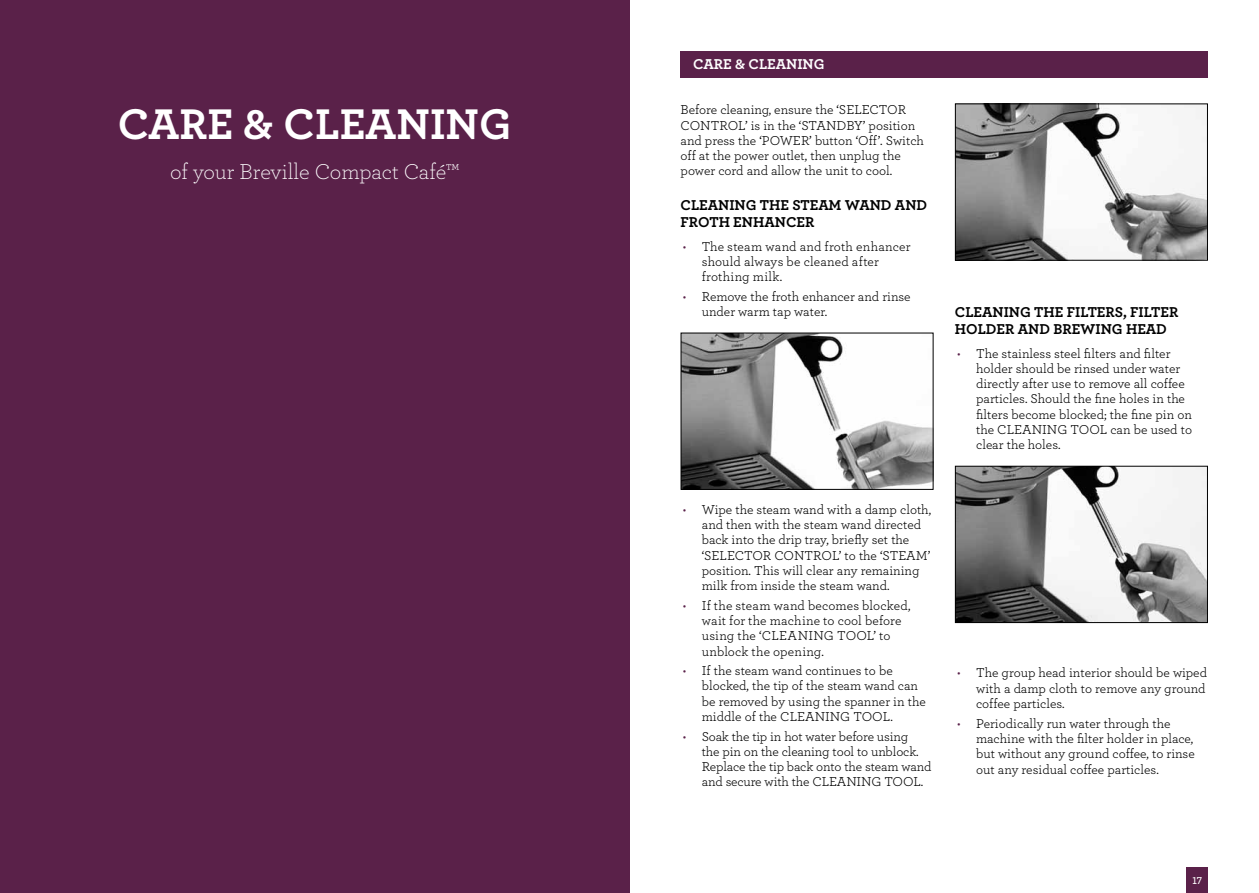
<style>
.page{position:relative;width:1259px;height:893px;background:#fff}
.page>*{position:absolute;margin:0;border:0;box-sizing:border-box;transform-origin:0 0}
.t1{font:45px "Archer Bold LF";color:#fff}
.t2{font:22.5px "Archer Light LF";letter-spacing:-.005em;color:#fff}
.t3{font:15px "Archer Bold LF";color:#000}
.t4{font:15px "Archer Bold LF";color:#fff}
.t5{font:13.5px/15.3px "Archer Book LF";color:#000}
.t6{font:10.5px "Archer Semibold LF";color:#fff}
.s1{color:#5a2149}
</style>
<div class="page">
<div style="left:0;top:0;width:629px;height:893px;background:#5a2149"></div>
<div style="left:1186px;top:867px;width:22px;height:26px;background:#5a2149"></div>
<div style="left:680px;top:51px;width:528px;height:27px;background:#5a2149"></div>
<img style="left:682px;top:335px;width:249px;height:153px">
<div style="left:680px;top:333px;width:253px;height:157px;border:1px solid #000"></div>
<img style="left:957px;top:105px;width:249px;height:154px">
<div style="left:955px;top:103px;width:253px;height:158px;border:1px solid #000"></div>
<img style="left:957px;top:468px;width:249px;height:153px">
<div style="left:955px;top:466px;width:253px;height:157px;border:1px solid #000"></div>
<h1 class="t1" style="left:118px;top:96px;width:395px">CARE &amp; CLEANING</h1>
<h2 class="t2" style="left:170px;top:158px;width:291px">of your Breville Compact Café™</h2>
<p class="t4" style="left:693px;top:55px;width:21px">CARE</p>
<p class="t4" style="left:735px;top:55px;width:35px">&amp; CLEANING</p>
<p class="t5" style="left:680px;top:102px;width:245px">Before cleaning, ensure the ‘SELECTOR CONTROL’ is in the ‘STANDBY’ position and press the ‘POWER’ button ‘Off’. Switch off at the power outlet, then unplug the power cord and allow the unit to cool.</p>
<p class="t3" style="left:680px;top:195px;width:21px">CLEANING</p>
<p class="t3" style="left:760px;top:195px;width:52px">THE STEAM</p>
<p class="t3" style="left:845px;top:195px;width:13px">WAN</p>
<p class="t3" style="left:881px;top:195px;width:48px">D AND</p>
<p class="t3" style="left:680px;top:213px;width:20px">FROTH</p>
<p class="t3" style="left:733px;top:213px;width:20px">ENHANCER</p>
<p class="t5" style="left:702px;top:238px;width:210px;text-indent:-19px"><span class="s1">•</span> The steam wand and froth enhancer should always be cleaned after frothing milk.</p>
<p class="t5" style="left:702px;top:288px;width:210px;text-indent:-19px"><span class="s1">•</span> Remove the froth enhancer and rinse under warm tap water.</p>
<p class="t5" style="left:702px;top:501px;width:231px;text-indent:-19px"><span class="s1">•</span> Wipe the steam wand with a damp cloth, and then with the steam wand directed back into the drip tray, briefly set the ‘SELECTOR CONTROL’ to the ‘STEAM’ position. This will clear any remaining milk from inside the steam wand.</p>
<p class="t5" style="left:702px;top:597px;width:210px;text-indent:-19px"><span class="s1">•</span> If the steam wand becomes blocked, wait for the machine to cool before using the ‘CLEANING TOOL’ to unblock the opening.</p>
<p class="t5" style="left:702px;top:663px;width:225px;text-indent:-19px"><span class="s1">•</span> If the steam wand continues to be blocked, the tip of the steam wand can be removed by using the spanner in the middle of the CLEANING TOOL.</p>
<p class="t5" style="left:702px;top:728px;width:231px;text-indent:-19px"><span class="s1">•</span> Soak the tip in hot water before using<br>the pin on the cleaning tool to unblock.<br>Replace the tip back onto the steam wand and secure with the CLEANING TOOL.</p>
<p class="t3" style="left:955px;top:302px;width:21px">CLEANING</p>
<p class="t3" style="left:1034px;top:302px;width:50px">THE FILTERS</p>
<p class="t3" style="left:1123px;top:302px;width:25px">, FILTER</p>
<p class="t3" style="left:955px;top:319px;width:11px">HOL</p>
<p class="t3" style="left:986px;top:319px;width:120px">DER AND BREWING</p>
<p class="t3" style="left:1126px;top:319px;width:11px">HEA</p>
<p class="t3" style="left:1156px;top:319px;width:12px">D</p>
<p class="t5" style="left:976px;top:345px;width:217px;text-indent:-19px"><span class="s1">•</span> The stainless steel filters and filter holder should be rinsed under water directly after use to remove all coffee particles. Should the fine holes in the filters become blocked; the fine pin on the CLEANING TOOL can be used to clear the holes.</p>
<p class="t5" style="left:976px;top:665px;width:232px;text-align:justify;text-indent:-19px"><span class="s1">•</span> The group head interior should be wiped with a damp cloth to remove any ground coffee particles.</p>
<p class="t5" style="left:976px;top:715px;width:220px;text-indent:-19px"><span class="s1">•</span> Periodically run water through the machine with the filter holder in place, but without any ground coffee, to rinse out any residual coffee particles.</p>
<p class="t6" style="left:1192px;top:874px;width:11px">17</p>
</div>
